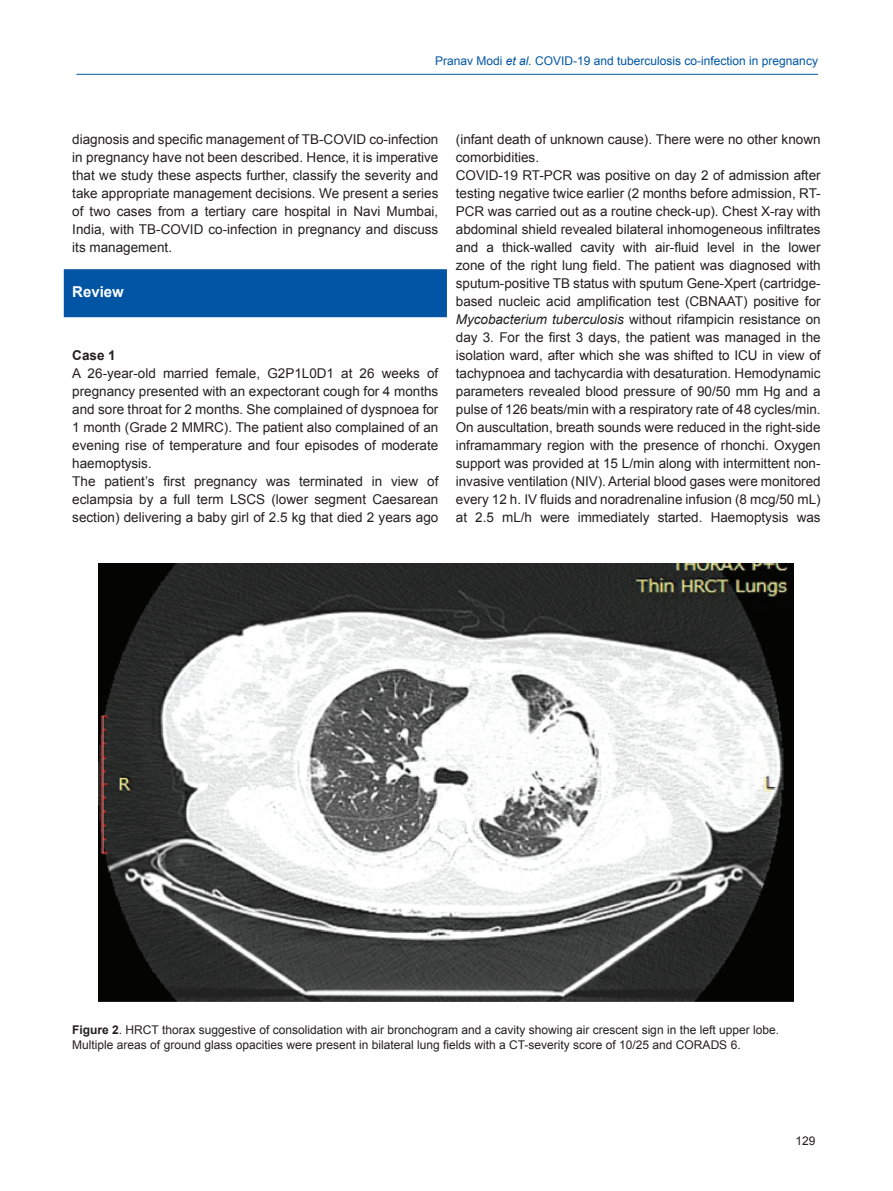
<style>
.page{position:relative;width:893px;height:1191px;background:#fff}
.page>*{position:absolute;margin:0;border:0;box-sizing:border-box;transform-origin:0 0}
._1__SUBTITLE{font:700 15px "Arial";color:#fff}
.TEKST{font:13.5px/18px "Arial";color:#231f20;text-align:justify}
._1_1_SUB-TITLE{font:700 13.5px "Arial";color:#231f20}
.Table_captipn{font:12px/14.4px "Arial";color:#231f20}
.t1{font:12px "Arial";color:#0155a4}
.s1{font-style:italic}
.s2{font-weight:700}
</style>
<div class="page">
<hr style="left:76px;top:74px;width:742px;height:1px;background:#0155a4">
<div style="left:64px;top:269px;width:383px;height:48px;background:#0155a4"></div>
<img style="left:98px;top:563px;width:695px;height:438px">
<p class="t1" style="left:435px;top:53px;width:384px">Pranav Modi <span class="s1">et al.</span> COVID-19 and tuberculosis co-infection in pregnancy</p>
<p class="TEKST" style="left:72px;top:130px;width:368px">diagnosis and specific management of TB-COVID co-infection in pregnancy have not been described. Hence, it is imperative that we study these aspects further, classify the severity and take appropriate management decisions. We present a series of two cases from a tertiary care hospital in Navi Mumbai, India, with TB-COVID co-infection in pregnancy and discuss its management.</p>
<p class="_1__SUBTITLE" style="left:72px;top:281px;width:53px">Review</p>
<p class="_1_1_SUB-TITLE" style="left:72px;top:346px;width:45px">Case 1</p>
<p class="TEKST" style="left:72px;top:364px;width:368px">A 26-year-old married female, G2P1L0D1 at 26 weeks of pregnancy presented with an expectorant cough for 4 months and sore throat for 2 months. She complained of dyspnoea for 1 month (Grade 2 MMRC). The patient also complained of an evening rise of temperature and four episodes of moderate haemoptysis.</p>
<p class="TEKST" style="left:72px;top:472px;width:368px">The patient’s first pregnancy was terminated in view of eclampsia by a full term LSCS (lower segment Caesarean section) delivering a baby girl of 2.5 kg that died 2 years ago</p>
<p class="TEKST" style="left:456px;top:130px;width:366px">(infant death of unknown cause). There were no other known comorbidities.</p>
<p class="TEKST" style="left:456px;top:166px;width:366px">COVID-19 RT-PCR was positive on day 2 of admission after testing negative twice earlier (2 months before admission, RT-PCR was carried out as a routine check-up). Chest X-ray with abdominal shield revealed bilateral inhomogeneous infiltrates and a thick-walled cavity with air-fluid level in the lower zone of the right lung field. The patient was diagnosed with sputum-positive TB status with sputum Gene-Xpert (cartridge&shy;based nucleic acid amplification test (CBNAAT) positive for <span class="s1">Mycobacterium tuberculosis</span> without rifampicin resistance on day 3. For the first 3 days, the patient was managed in the isolation ward, after which she was shifted to ICU in view of tachypnoea and tachycardia with desaturation. Hemodynamic parameters revealed blood pressure of 90/50 mm Hg and a pulse of 126 beats/min with a respiratory rate of 48 cycles/min.<br>On auscultation, breath sounds were reduced in the right-side inframammary region with the presence of rhonchi. Oxygen support was provided at 15 L/min along with intermittent non&shy;invasive ventilation (NIV). Arterial blood gases were monitored every 12 h. IV fluids and noradrenaline infusion (8 mcg/50 mL) at 2.5 mL/h were immediately started. Haemoptysis was</p>
<p class="Table_captipn" style="left:72px;top:1023px;width:708px"><span class="s2">Figure 2</span>. HRCT thorax suggestive of consolidation with air bronchogram and a cavity showing air crescent sign in the left upper lobe.<br>Multiple areas of ground glass opacities were present in bilateral lung fields with a CT-severity score of 10/25 and CORADS 6.</p>
<p class="Table_captipn" style="left:795px;top:1133px;width:22px">129</p>
</div>
